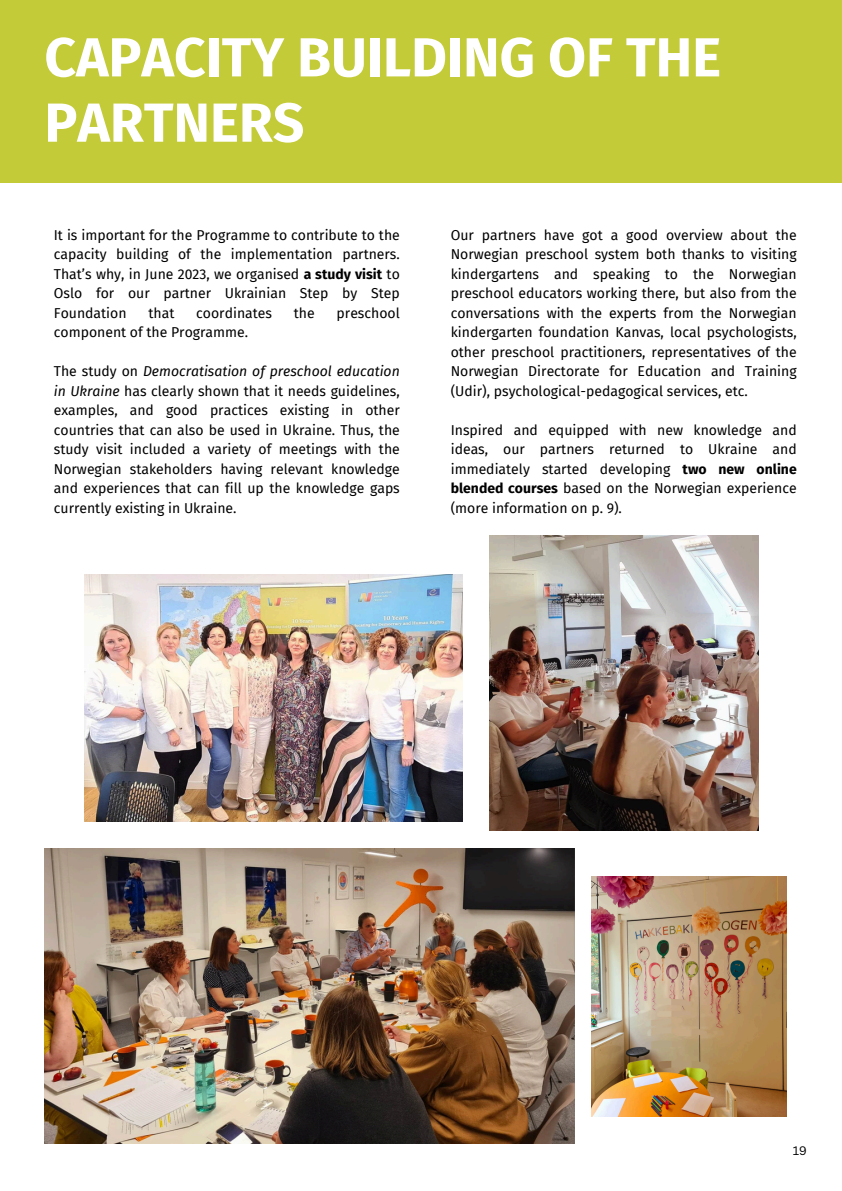
<style>
.page{position:relative;width:842px;height:1191px;background:#fff}
.page>*{position:absolute;margin:0;border:0;box-sizing:border-box;transform-origin:0 0}
.t1{font:700 55px/65.2px "Fira Sans";color:#fff}
.t2{font:14px/19.5px "Fira Sans";color:#000;text-align:justify}
.t3{font:12px "Canva Sans";color:#000}
.s1{font-weight:700}
.s2{font-style:italic}
</style>
<div class="page">
<div style="left:0;top:0;width:842px;height:183px;background:#c4cb38"></div>
<img style="left:44px;top:848px;width:531px;height:295px">
<img style="left:84px;top:574px;width:379px;height:247px">
<img style="left:591px;top:876px;width:195px;height:240px">
<img style="left:489px;top:535px;width:269px;height:295px">
<p class="t1" style="left:44px;top:25px;width:678px">CAPACITY BUILDING OF THE<br>PARTNERS</p>
<p class="t2" style="left:54px;top:225px;width:347px">It is important for the Programme to contribute to the capacity building of the implementation partners.<br>That’s why, in June 2023, we organised <span class="s1">a study visit</span> to Oslo for our partner Ukrainian Step by Step Foundation</p>
<p class="t2" style="left:148px;top:303px;width:27px">that</p>
<p class="t2" style="left:196px;top:303px;width:77px">coordinates</p>
<p class="t2" style="left:294px;top:303px;width:22px">the</p>
<p class="t2" style="left:337px;top:303px;width:65px">preschool</p>
<p class="t2" style="left:54px;top:323px;width:196px">component of the Programme.</p>
<p class="t2" style="left:54px;top:362px;width:347px">The study on <span class="s2">Democratisation of preschool education in Ukraine</span> has clearly shown that it needs guidelines, examples, and good practices existing in other countries that can also be used in Ukraine. Thus, the study visit included a variety of meetings with the Norwegian stakeholders having relevant knowledge and experiences that can fill up the knowledge gaps currently existing in Ukraine.</p>
<p class="t2" style="left:451px;top:225px;width:347px">Our partners have got a good overview about the Norwegian preschool system both thanks to visiting kindergartens and speaking to the Norwegian preschool educators working there, but also from the conversations with the experts from the Norwegian kindergarten foundation Kanvas, local psychologists, other preschool practitioners, representatives of the Norwegian Directorate for Education and Training (Udir), psychological-pedagogical services, etc.</p>
<p class="t2" style="left:451px;top:420px;width:347px">Inspired and equipped with new knowledge and ideas, our partners returned to Ukraine and immediately started developing <span class="s1">two new online blended courses</span> based on the Norwegian experience (more information on p. 9).</p>
<p class="t3" style="left:793px;top:1142px;width:16px">19</p>
</div>
